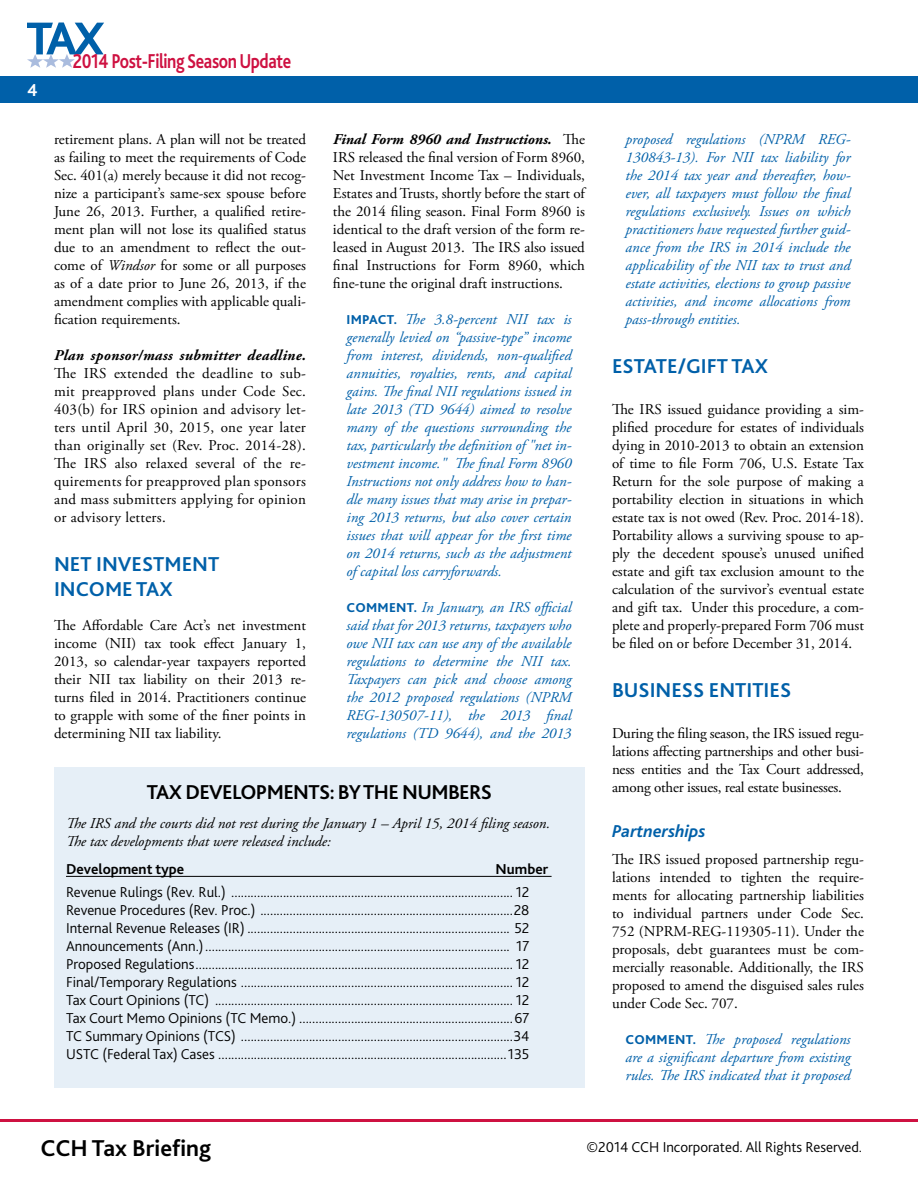
<style>
.page{position:relative;width:918px;height:1188px;background:#fff}
.page>*{position:absolute;margin:0;border:0;box-sizing:border-box;transform-origin:0 0}
.t1{font:700 24px "Bliss 2";color:#000}
.t2{font:700 21px/25.2px "Bliss 2";color:#0060a9}
.t3{font:700 21px "Bliss 2";letter-spacing:-.03em;color:#000}
.t4{font:700 21px "Bliss 2";letter-spacing:-.025em;color:#ce1141;scale:.82 1}
.t5{font:700 21px "Bliss 2";letter-spacing:-.025em;color:#0060a9}
.t6{font:italic 700 18px "Bliss 2";color:#0060a9}
.t7{font:700 18px "Bliss 2";color:#fff}
.t8{font:15px/18px "Adobe Garamond Pro";color:#000;text-align:justify}
.t9{font:italic 15px/18px "Adobe Garamond Pro";color:#0060a9;text-align:justify}
.t10{font:300 15px/18px "Bliss 2";color:#000;text-align:justify}
.t11{font:italic 15px/18px "Adobe Garamond Pro";color:#000}
.t12{font:italic 700 15px "Adobe Garamond Pro";letter-spacing:.02em;color:#000}
.t13{font:700 15px "Bliss 2";color:#000}
.s1{font-style:italic}
.s2{font-weight:700;font-style:italic}
.s3{font-family:"Bliss 2";font-weight:800;font-style:normal;font-size:13.5px}
</style>
<div class="page">
<div style="left:0;top:76px;width:918px;height:28px;background:#0060a9"></div>
<hr style="left:0;top:1119px;width:918px;height:3px;background:#ce1141">
<svg style="left:27px;top:22px;width:77px;height:46px"></svg>
<div style="left:54px;top:768px;width:531px;height:320px;background:#e6eff7"></div>
<hr style="left:66px;top:876px;width:486px;height:1px;background:#000">
<p class="t7" style="left:27px;top:79px;width:12px">4</p>
<h2 class="t4" style="left:73px;top:48px;width:268px">2014 Post-Filing Season Update</h2>
<p class="t8" style="left:54px;top:131px;width:254px">retirement plans. A plan will not be treated as failing to meet the requirements of Code Sec. 401(a) merely because it did not recog&shy;nize a participant’s same-sex spouse before June 26, 2013. Further, a qualified retire&shy;ment plan will not lose its qualified status due to an amendment to reflect the out&shy;come of <span class="s1">Windsor</span> for some or all purposes as of a date prior to June 26, 2013, if the amendment complies with applicable quali&shy;fication requirements.</p>
<p class="t12" style="left:54px;top:347px;width:253px">Plan sponsor/mass submitter deadline.</p>
<p class="t8" style="left:54px;top:365px;width:254px">The IRS extended the deadline to sub&shy;mit preapproved plans under Code Sec.<br>403(b) for IRS opinion and advisory let&shy;ters until April 30, 2015, one year later than originally set (Rev. Proc. 2014-28).<br>The IRS also relaxed several of the re&shy;quirements for preapproved plan sponsors and mass submitters applying for opinion or advisory letters.</p>
<h2 class="t2" style="left:54px;top:551px;width:167px">NET INVESTMENT<br>INCOME TAX</h2>
<p class="t8" style="left:54px;top:617px;width:254px">The Affordable Care Act’s net investment income (NII) tax took effect January 1, 2013, so calendar-year taxpayers reported their NII tax liability on their 2013 re&shy;turns filed in 2014. Practitioners continue to grapple with some of the finer points in determining NII tax liability.</p>
<p class="t8" style="left:333px;top:131px;width:254px"><span class="s2">Final Form 8960 and Instructions.</span> The IRS released the final version of Form 8960, Net Investment Income Tax – Individuals, Estates and Trusts, shortly before the start of the 2014 filing season. Final Form 8960 is identical to the draft version of the form re&shy;leased in August 2013. The IRS also issued final Instructions for Form 8960, which fine-tune the original draft instructions.</p>
<p class="t9" style="left:346px;top:311px;width:227px"><span class="s3">IMPACT.</span> The 3.8-percent NII tax is generally levied on “passive-type” income from interest, dividends, non-qualified annuities, royalties, rents, and capital gains. The final NII regulations issued in late 2013 (TD 9644) aimed to resolve many of the questions surrounding the tax, particularly the definition of "net in&shy;vestment income." The final Form 8960<br>Instructions not only address how to han&shy;dle many issues that may arise in prepar&shy;ing 2013 returns, but also cover certain issues that will appear for the first time on 2014 returns, such as the adjustment of capital loss carryforwards.</p>
<p class="t9" style="left:346px;top:599px;width:226px"><span class="s3">COMMENT.</span> In January, an IRS official said that for 2013 returns, taxpayers who owe NII tax can use any of the available regulations to determine the NII tax.<br>Taxpayers can pick and choose among the 2012 proposed regulations (NPRM REG-130507-11), the 2013 final regulations (TD 9644), and the 2013</p>
<h2 class="t3" style="left:147px;top:779px;width:345px">TAX DEVELOPMENTS: BY THE N UMBERS</h2>
<p class="t11" style="left:66px;top:815px;width:486px">The IRS and the courts did not rest during the January 1 – April 15, 2014 filing season.<br>The tax developments that were released include:</p>
<p class="t13" style="left:66px;top:860px;width:120px">Development type</p>
<p class="t13" style="left:496px;top:860px;width:54px">Number</p>
<p class="t10" style="left:66px;top:882px;width:465px">Revenue Rulings (Rev. Rul.) ....................................................................................... 12<br>Revenue Procedures (Rev. Proc.) ..............................................................................28<br>Internal Revenue Releases (IR) ................................................................................. 52<br>Announcements (Ann.).............................................................................................. 17<br>Proposed Regulations.................................................................................................. 12<br>Final/Temporary Regulations .................................................................................... 12<br>Tax Court Opinions (TC) ............................................................................................ 12<br>Tax Court Memo Opinions (TC Memo.) ..................................................................67<br>TC Summary Opinions (TCS) ....................................................................................34<br>USTC (Federal Tax) Cases .........................................................................................135</p>
<p class="t9" style="left:626px;top:131px;width:227px">proposed regulations (NPRM REG-130843-13). For NII tax liability for the 2014 tax year and thereafter, how&shy;ever, all taxpayers must follow the final regulations exclusively. Issues on which practitioners have requested further guid&shy;ance from the IRS in 2014 include the applicability of the NII tax to trust and estate activities, elections to group passive activities, and income allocations from pass-through entities.</p>
<h2 class="t5" style="left:612px;top:353px;width:158px">ESTATE/GI FT TAX</h2>
<p class="t8" style="left:612px;top:401px;width:254px">The IRS issued guidance providing a sim&shy;plified procedure for estates of individuals dying in 2010-2013 to obtain an extension of time to file Form 706, U.S. Estate Tax Return for the sole purpose of making a portability election in situations in which estate tax is not owed (Rev. Proc. 2014-18).<br>Portability allows a surviving spouse to ap&shy;ply the decedent spouse’s unused unified estate and gift tax exclusion amount to the calculation of the survivor’s eventual estate and gift tax. Under this procedure, a com&shy;plete and properly-prepared Form 706 must be filed on or before December 31, 2014.</p>
<h2 class="t2" style="left:612px;top:677px;width:39px">BUSINESS</h2>
<h2 class="t2" style="left:709px;top:677px;width:65px">ENTITIES</h2>
<p class="t8" style="left:612px;top:725px;width:254px">During the filing season, the IRS issued regu&shy;lations affecting partnerships and other busi&shy;ness entities and the Tax Court addressed, among other issues, real estate businesses.</p>
<p class="t6" style="left:612px;top:820px;width:95px">Partnerships</p>
<p class="t8" style="left:612px;top:851px;width:254px">The IRS issued proposed partnership regu&shy;lations intended to tighten the require&shy;ments for allocating partnership liabilities to individual partners under Code Sec.<br>752 (NPRM-REG-119305-11). Under the proposals, debt guarantees must be com&shy;mercially reasonable. Additionally, the IRS proposed to amend the disguised sales rules under Code Sec. 707.</p>
<p class="t9" style="left:626px;top:1031px;width:227px"><span class="s3">COMMENT.</span> The proposed regulations are a significant departure from existing rules. The IRS indicated that it proposed</p>
<h1 class="t1" style="left:40px;top:1133px;width:172px">CCH Tax Briefing</h1>
<p class="t10" style="left:587px;top:1137px;width:277px">©2014 CCH Incorporated. All Rights Reserved.</p>
</div>
